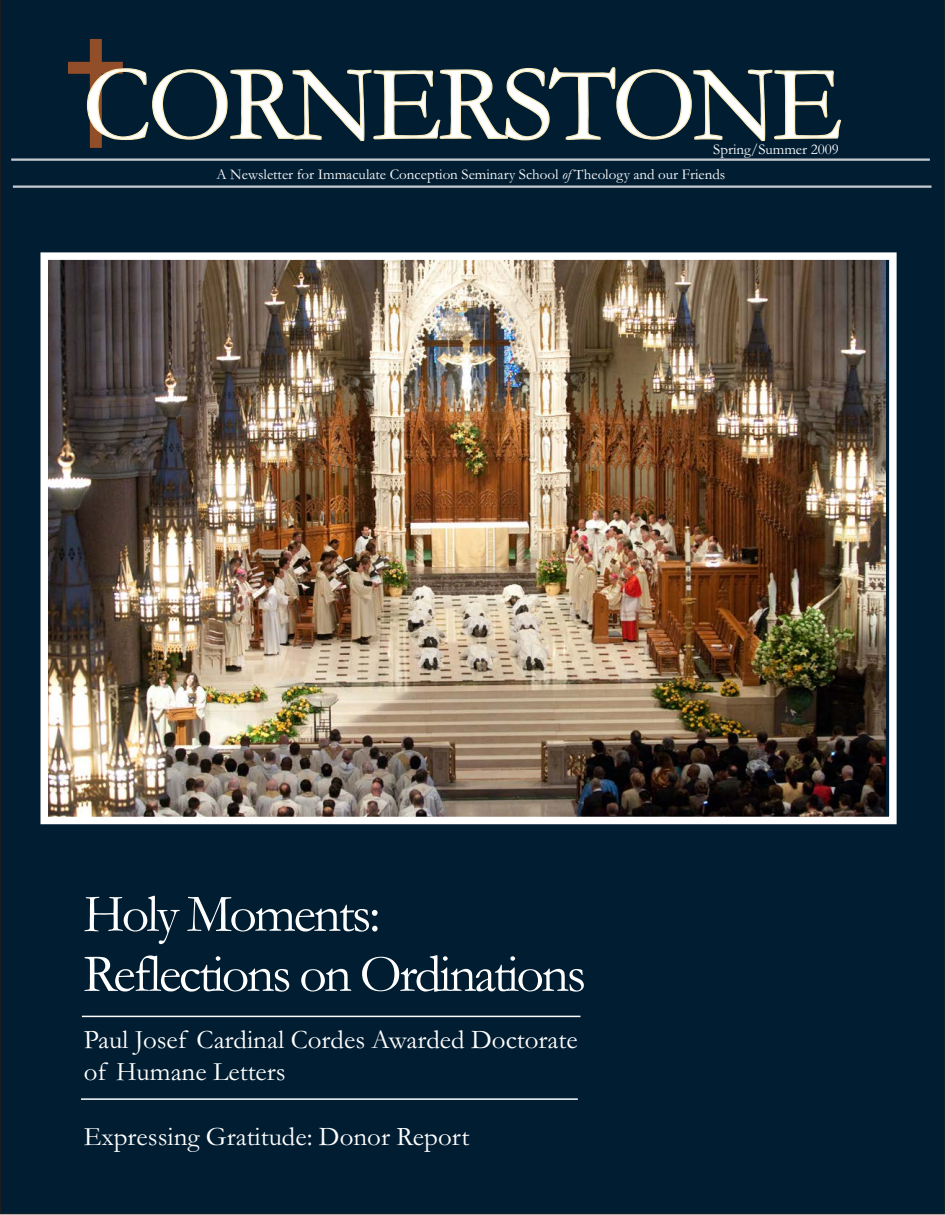
<style>
.page{position:relative;width:945px;height:1215px;background:#fff}
.page>*{position:absolute;margin:0;border:0;box-sizing:border-box;transform-origin:0 0}
.t1{font:108px "Garamond";letter-spacing:-.035em;color:#fff}
.t2{font:54px/60px "Garamond";letter-spacing:-.045em;color:#fff}
.t3{font:27px/32.4px "Garamond";color:#fff}
.t4{font:15px "Garamond";color:#fff}
.s1{font-style:italic}
</style>
<div class="page">
<div style="left:0;top:0;width:945px;height:1214px;background:#001d32"></div>
<img style="left:49px;top:261px;width:836px;height:554px">
<div style="left:40px;top:252px;width:857px;height:572px;border:8px solid #fff"></div>
<hr style="left:13px;top:186px;width:918px;height:1px;background:#fff">
<hr style="left:13px;top:187px;width:918px;height:1px;background:#fff">
<hr style="left:11px;top:159px;width:919px;height:1px;background:#fff">
<hr style="left:11px;top:160px;width:919px;height:1px;background:#fff">
<div style="left:90px;top:39px;width:12px;height:109px;background:#924e29"></div>
<hr style="left:82px;top:1016px;width:498px;height:1px;background:#fff">
<hr style="left:81px;top:1098px;width:497px;height:2px;background:#fff">
<div style="left:68px;top:62px;width:55px;height:12px;background:#924e29"></div>
<h1 class="t1" style="left:83px;top:38px;width:762px">CORNERSTONE</h1>
<p class="t4" style="left:713px;top:140px;width:127px">Spring/Summer 2009</p>
<p class="t4" style="left:217px;top:165px;width:510px">A Newsletter for Immaculate Conception Seminary School <span class="s1">of</span> Theology and our Friends</p>
<h2 class="t2" style="left:83px;top:882px;width:504px">Holy Moments:<br>Reflections on Ordinations</h2>
<h3 class="t3" style="left:84px;top:1022px;width:496px">Paul Josef Cardinal Cordes Awarded Doctorate of Humane Letters</h3>
<h3 class="t3" style="left:84px;top:1120px;width:387px">Expressing Gratitude: Donor Report</h3>
</div>
